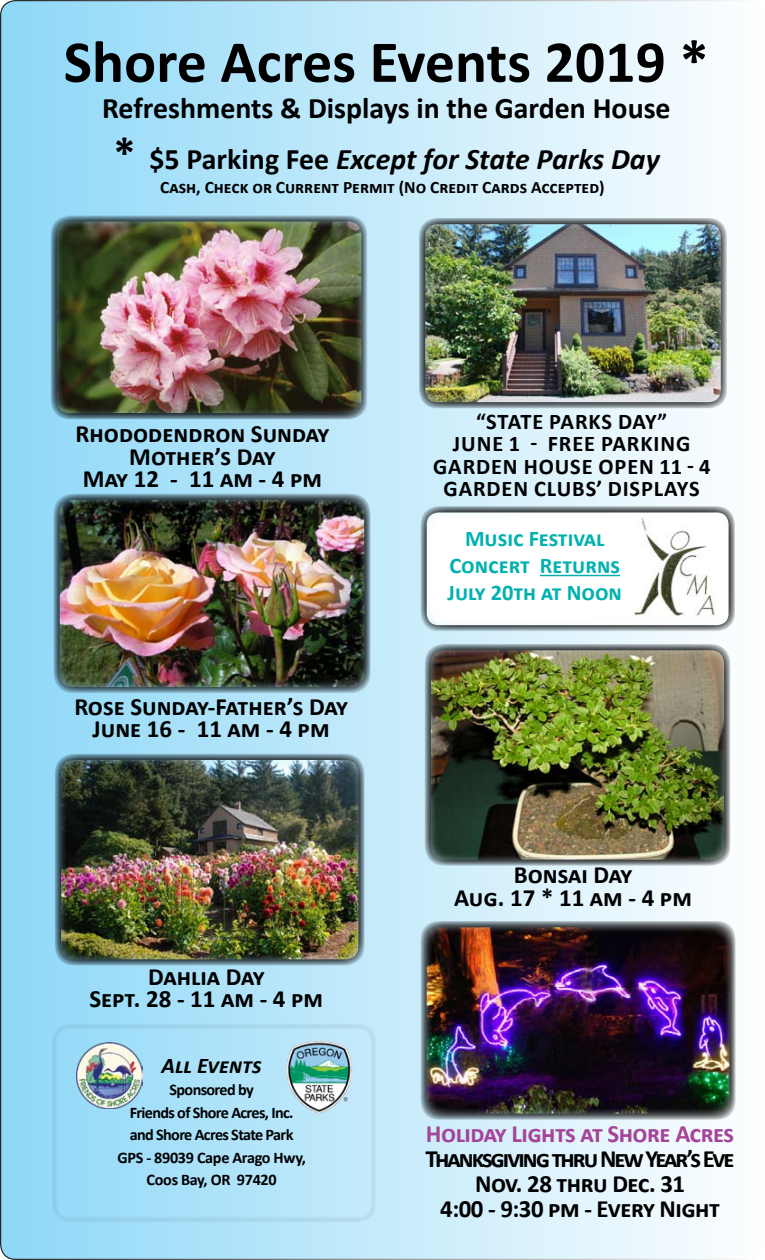
<style>
.page{position:relative;width:765px;height:1260px;background:#fff}
.page>*{position:absolute;margin:0;border:0;box-sizing:border-box;transform-origin:0 0}
.t1{font:700 59.75px "Calibri";color:#000}
.t2{font:700 29.88px "Calibri";color:#000}
.t3{font:italic 700 29.88px "Calibri";color:#000}
.t4{font:700 24.88px/22.4px "Calibri";color:#000;text-align:center}
.t5{font:700 24.88px/24.9px "Calibri";letter-spacing:-.02em;color:#000;text-align:center}
.t6{font:700 24.88px "Calibri";letter-spacing:-.02em;color:#a54499}
.t7{font:700 22.38px/22.4px "Calibri";letter-spacing:.04em;color:#000;text-align:center}
.t8{font:700 22.38px/27.4px "Calibri";color:#00b1b0;text-align:center}
.t9{font:italic 700 22.38px "Calibri";color:#000}
.t10{font:700 17.38px "Calibri";color:#000}
.t11{font:700 16.25px/22.4px "Calibri";letter-spacing:-.04em;color:#000;text-align:center}
.s1{font-style:normal;font-size:44.88px}
.s2{font-style:normal}
</style>
<div class="page">
<div style="left:1px;top:1px;width:763px;height:1258px;background:linear-gradient(to right,#8ed7f7,#fdfefe);border-radius:15px"></div>
<img style="left:58px;top:757px;width:304px;height:206px">
<div style="left:55px;top:754px;width:310px;height:212px;border:6px solid #000;border-radius:16px"></div>
<img style="left:54px;top:218px;width:310px;height:198px">
<div style="left:51px;top:215px;width:317px;height:204px;border:6px solid #000;border-radius:16px"></div>
<img style="left:428px;top:647px;width:299px;height:216px">
<div style="left:425px;top:644px;width:305px;height:222px;border:6px solid #000;border-radius:16px"></div>
<img style="left:57px;top:497px;width:310px;height:193px">
<div style="left:53px;top:494px;width:318px;height:199px;border:6px solid #000;border-radius:16px"></div>
<div style="left:52px;top:1024px;width:324px;height:198px;border:6px solid #000;border-radius:15px"></div>
<img style="left:77px;top:1042px;width:66px;height:66px">
<img style="left:283px;top:1041px;width:73px;height:73px">
<img style="left:422px;top:221px;width:301px;height:184px">
<div style="left:419px;top:218px;width:308px;height:190px;border:6px solid #000;border-radius:15px"></div>
<img style="left:424px;top:924px;width:309px;height:193px">
<div style="left:420px;top:921px;width:316px;height:199px;border:6px solid #000;border-radius:15px"></div>
<div style="left:424px;top:509px;width:308px;height:119px;background:#fff;border-radius:15px"></div>
<div style="left:420px;top:506px;width:315px;height:125px;border:6px solid #000;border-radius:15px"></div>
<hr style="left:540px;top:575px;width:80px;height:1px;background:#00b1b0">
<img style="left:634px;top:519px;width:82px;height:97px">
<h1 class="t1" style="left:64px;top:20px;width:647px">Shore Acres Events 2019 *</h1>
<p class="t2" style="left:102px;top:87px;width:570px">Refreshments &amp; Displays in the Garden House</p>
<p class="t3" style="left:114px;top:138px;width:548px"><span class="s1">*</span> <span class="s2">$5 Parking Fee</span> Except for State Parks Day</p>
<p class="t10" style="left:160px;top:175px;width:446px">Cash, Check or Current Permit (No Credit Cards Accepted)</p>
<p class="t4" style="left:76px;top:422px;width:255px">Rhododendron Sunday<br>Mother’s Day<br>May 12 - 11 am - 4 pm</p>
<p class="t4" style="left:74px;top:695px;width:275px">Rose Sunday-Father’s Day<br>June 16 - 11 am - 4 pm</p>
<p class="t4" style="left:89px;top:965px;width:235px">Dahlia Day<br>Sept. 28 - 11 am - 4 pm</p>
<p class="t9" style="left:162px;top:1050px;width:101px">All Events</p>
<p class="t11" style="left:117px;top:1079px;width:190px">Sponsored by<br>Friends of Shore Acres, Inc. and Shore Acres State Park<br>GPS - 89039 Cape Arago Hwy,<br>Coos Bay, OR 97420</p>
<p class="t7" style="left:433px;top:410px;width:279px">“State Par ks Day”<br>June 1 - Free Parking<br>Garden House Open 11 - 4<br>Garden Clubs’ Displays</p>
<p class="t8" style="left:448px;top:524px;width:176px">Music Festival<br>Concert Returns<br>July 20th at Noon</p>
<p class="t4" style="left:454px;top:864px;width:239px">Bonsai Day<br>Aug. 17 * 11 am - 4 pm</p>
<p class="t6" style="left:426px;top:1116px;width:310px">Holiday Lights at Shore Acres</p>
<p class="t5" style="left:425px;top:1146px;width:311px">Thanksgiving thru New Year’s Eve<br>Nov. 28 thru Dec. 31<br>4:00 - 9:30 pm - Every Night</p>
</div>
